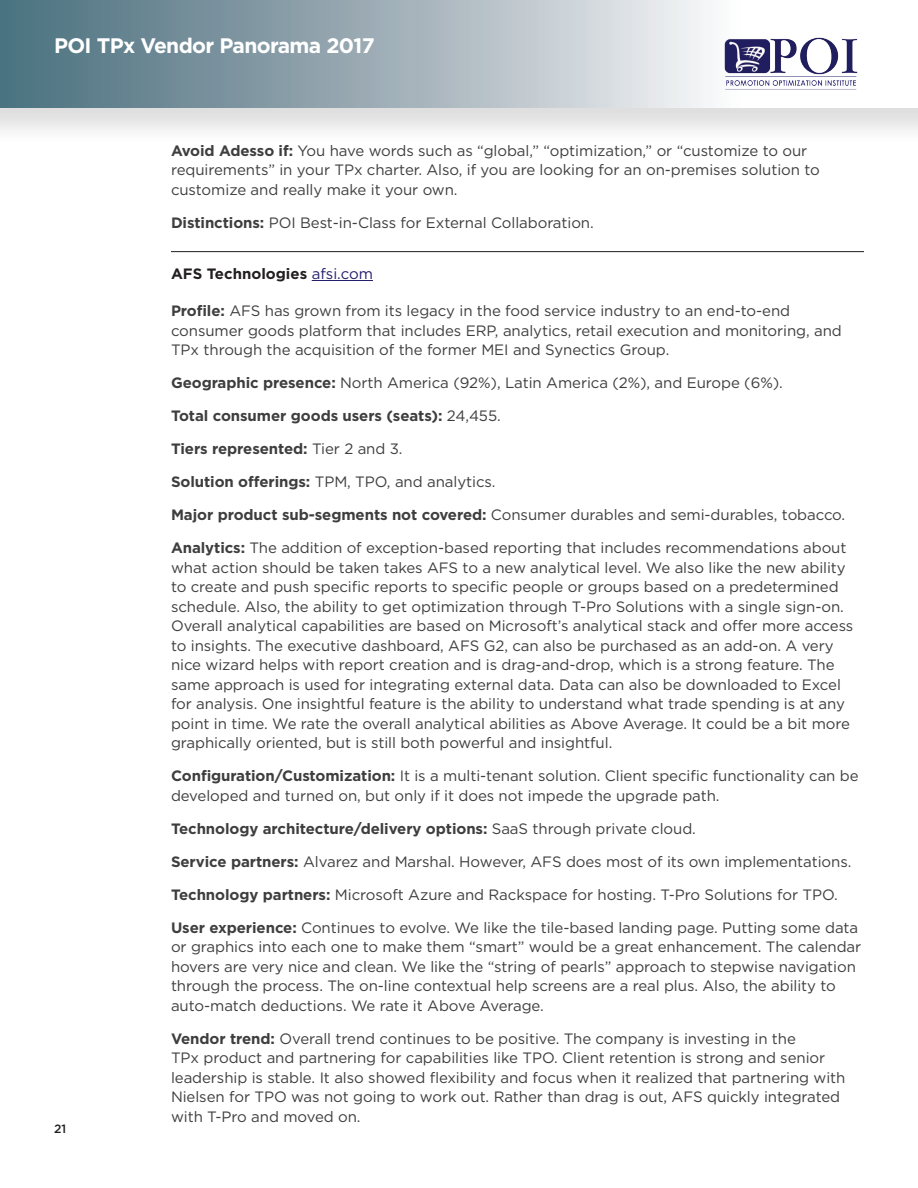
<style>
.page{position:relative;width:918px;height:1188px;background:#fff}
.page>*{position:absolute;margin:0;border:0;box-sizing:border-box;transform-origin:0 0}
.t1{font:700 21px "Gotham";letter-spacing:-.03em;color:#fff}
.Body_Text{font:15px/19.5px "Gotham";letter-spacing:-.005em;color:#3e3e3f}
.Body_Text-2{font:700 15px "Gotham";letter-spacing:-.005em;color:#3e3e3f}
.Vendors{font:700 15px "Gotham";color:#231f20}
.t2{font:500 12px "Gotham";color:#231f20}
.s1{font-weight:700}
.s2{font-weight:400;color:#25206c}
.s3{font-weight:400}
</style>
<div class="page">
<div style="left:0;top:0;width:918px;height:146px;background:#231f20;opacity:.15"></div>
<div style="left:0;top:0;width:918px;height:108px;background:linear-gradient(to right,#4b6d7c,#fff)"></div>
<img style="left:720px;top:36px;width:144px;height:56px">
<hr style="left:171px;top:251px;width:693px;height:1px;background:#231f20">
<hr style="left:312px;top:280px;width:61px;height:1px;background:#25206c">
<h1 class="t1" style="left:54px;top:31px;width:322px">POI TPx Vendor Panorama 2017</h1>
<p class="t2" style="left:54px;top:1121px;width:14px">21</p>
<p class="Body_Text" style="left:171px;top:141px;width:650px"><span class="s1">Avoid Adesso if:</span> You have words such as “global,” “optimization,” or “customize to our requirements” in your TPx charter. Also, if you are looking for an on-premises solution to customize and really make it your own.</p>
<p class="Body_Text" style="left:171px;top:213px;width:424px"><span class="s1">Distinctions:</span> POI Best-in-Class for External Collaboration.</p>
<p class="Vendors" style="left:171px;top:264px;width:203px">AFS Technologies <span class="s2">afsi.com</span></p>
<p class="Body_Text" style="left:171px;top:301px;width:672px"><span class="s1">Profile:</span> AFS has grown from its legacy in the food service industry to an end-to-end consumer goods platform that includes ERP, analytics, retail execution and monitoring, and<br>TPx through the acquisition of the former MEI and Synectics Group.</p>
<p class="Body_Text" style="left:171px;top:373px;width:613px"><span class="s1">Geographic presence:</span> North America (92%), Latin America (2%), and Europe (6%).</p>
<p class="Body_Text-2" style="left:171px;top:406px;width:331px">Total consumer goods users (seats): <span class="s3">24,455.</span></p>
<p class="Body_Text-2" style="left:171px;top:439px;width:233px">Tiers represented: <span class="s3">Tier 2 and 3.</span></p>
<p class="Body_Text" style="left:171px;top:472px;width:326px"><span class="s1">Solution offerings:</span> TPM, TPO, and analytics.</p>
<p class="Body_Text" style="left:171px;top:505px;width:676px"><span class="s1">Major product sub-segments not covered:</span> Consumer durables and semi-durables, tobacco.</p>
<p class="Body_Text" style="left:171px;top:538px;width:684px"><span class="s1">Analytics:</span> The addition of exception-based reporting that includes recommendations about what action should be taken takes AFS to a new analytical level. We also like the new ability to create and push specific reports to specific people or groups based on a predetermined schedule. Also, the ability to get optimization through T-Pro Solutions with a single sign-on.<br>Overall analytical capabilities are based on Microsoft’s analytical stack and offer more access to insights. The executive dashboard, AFS G2, can also be purchased as an add-on. A very nice wizard helps with report creation and is drag-and-drop, which is a strong feature. The same approach is used for integrating external data. Data can also be downloaded to Excel for analysis. One insightful feature is the ability to understand what trade spending is at any point in time. We rate the overall analytical abilities as Above Average. It could be a bit more graphically oriented, but is still both powerful and insightful.</p>
<p class="Body_Text" style="left:171px;top:766px;width:689px"><span class="s1">Configuration/Customization:</span> It is a multi-tenant solution. Client specific functionality can be developed and turned on, but only if it does not impede the upgrade path.</p>
<p class="Body_Text-2" style="left:171px;top:819px;width:526px">Technology architecture/delivery options: <span class="s3">SaaS through private cloud.</span></p>
<p class="Body_Text" style="left:171px;top:852px;width:682px"><span class="s1">Service partners:</span> Alvarez and Marshal. However, AFS does most of its own implementations.</p>
<p class="Body_Text" style="left:171px;top:885px;width:668px"><span class="s1">Technology partners:</span> Microsoft Azure and Rackspace for hosting. T-Pro Solutions for TPO.</p>
<p class="Body_Text" style="left:171px;top:918px;width:692px"><span class="s1">User experience:</span> Continues to evolve. We like the tile-based landing page. Putting some data or graphics into each one to make them “smart” would be a great enhancement. The calendar hovers are very nice and clean. We like the “string of pearls” approach to stepwise navigation through the process. The on-line contextual help screens are a real plus. Also, the ability to auto-match deductions. We rate it Above Average.</p>
<p class="Body_Text" style="left:171px;top:1029px;width:676px"><span class="s1">Vendor trend:</span> Overall trend continues to be positive. The company is investing in the<br>TPx product and partnering for capabilities like TPO. Client retention is strong and senior leadership is stable. It also showed flexibility and focus when it realized that partnering with Nielsen for TPO was not going to work out. Rather than drag is out, AFS quickly integrated with T-Pro and moved on.</p>
</div>
